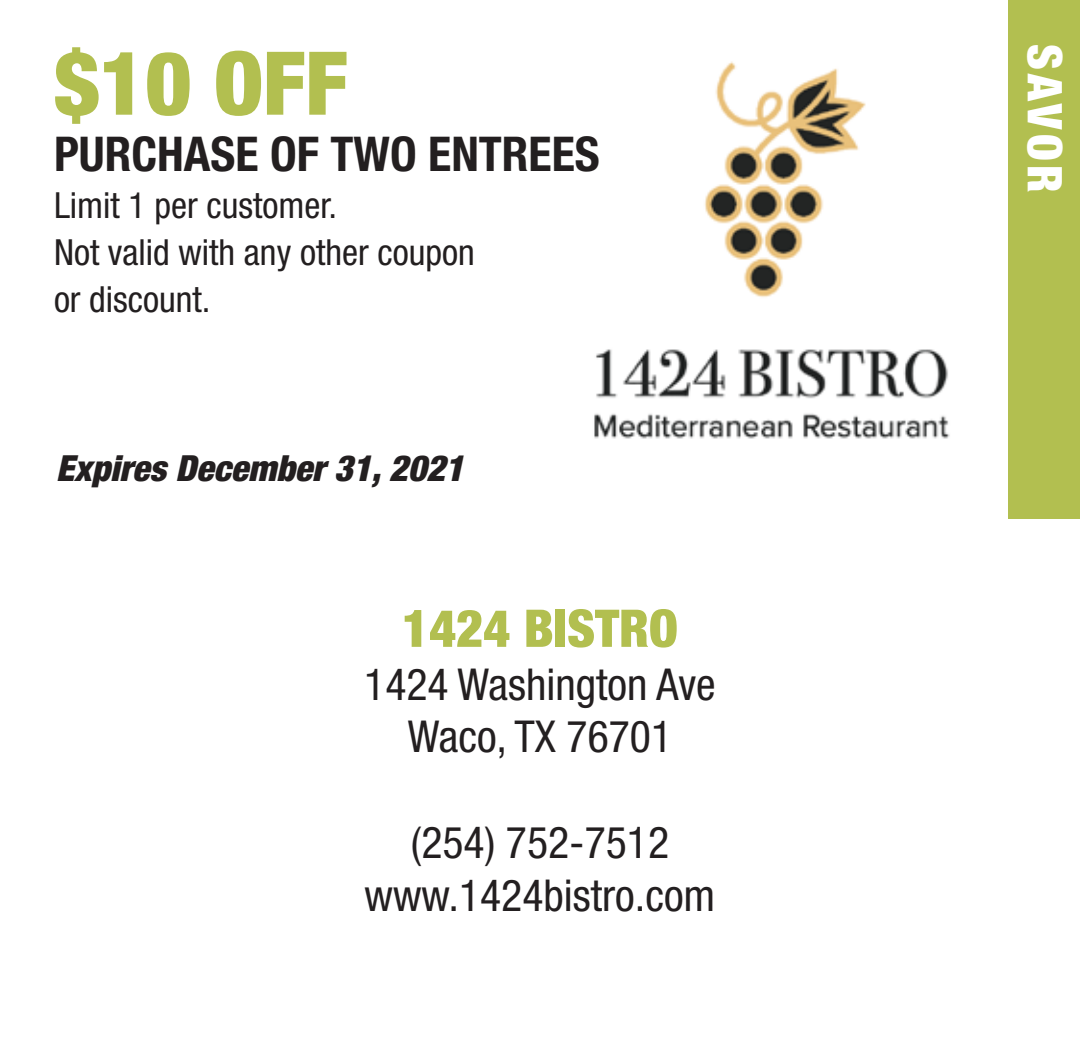
<style>
.page{position:relative;width:1080px;height:1037px;background:#fff}
.page>*{position:absolute;margin:0;border:0;box-sizing:border-box;transform-origin:0 0}
.t1{font:900 condensed 88px "Helvetica Neue LT Std";color:#b2bf50}
.t2{font:900 condensed 52px "Helvetica Neue LT Std";color:#b2bf50}
.t3{font:700 condensed 48px "Helvetica Neue LT Std";color:#231f20}
.t4{font:900 condensed 48px "Helvetica Neue LT Std";color:#fff}
.t5{font:condensed 44px "Helvetica Neue LT Std";color:#231f20}
.desciprtion_copy_spa{font:condensed 36px "Helvetica Neue LT Std";color:#231f20}
.t6{font:italic 900 condensed 36px "Helvetica Neue LT Std";color:#231f20}
</style>
<div class="page">
<img style="left:594px;top:61px;width:356px;height:378px">
<div style="left:1008px;top:0;width:72px;height:518px;background:#b2bf50"></div>
<p class="t1" style="left:54px;top:29px;width:295px">$10 OFF</p>
<p class="t3" style="left:54px;top:125px;width:547px">PURCHASE OF TWO ENTREES</p>
<p class="desciprtion_copy_spa" style="left:54px;top:184px;width:285px">Limit 1 per customer.</p>
<p class="desciprtion_copy_spa" style="left:54px;top:232px;width:422px">Not valid with any other coupon</p>
<p class="desciprtion_copy_spa" style="left:54px;top:279px;width:158px">or discount.</p>
<p class="t6" style="left:56px;top:446px;width:409px">Expires December 31, 2021</p>
<p class="t2" style="left:402px;top:596px;width:277px">1424 BISTRO</p>
<p class="t5" style="left:364px;top:659px;width:353px">1424 Washington Ave</p>
<p class="t5" style="left:408px;top:711px;width:266px">Waco, TX 76701</p>
<p class="t5" style="left:411px;top:817px;width:260px">(254) 752-7512</p>
<p class="t5" style="left:365px;top:870px;width:352px">www.1424bistro.com</p>
<p class="t4" style="left:1074px;top:44px;width:151px;rotate:90deg">SAVOR</p>
</div>
